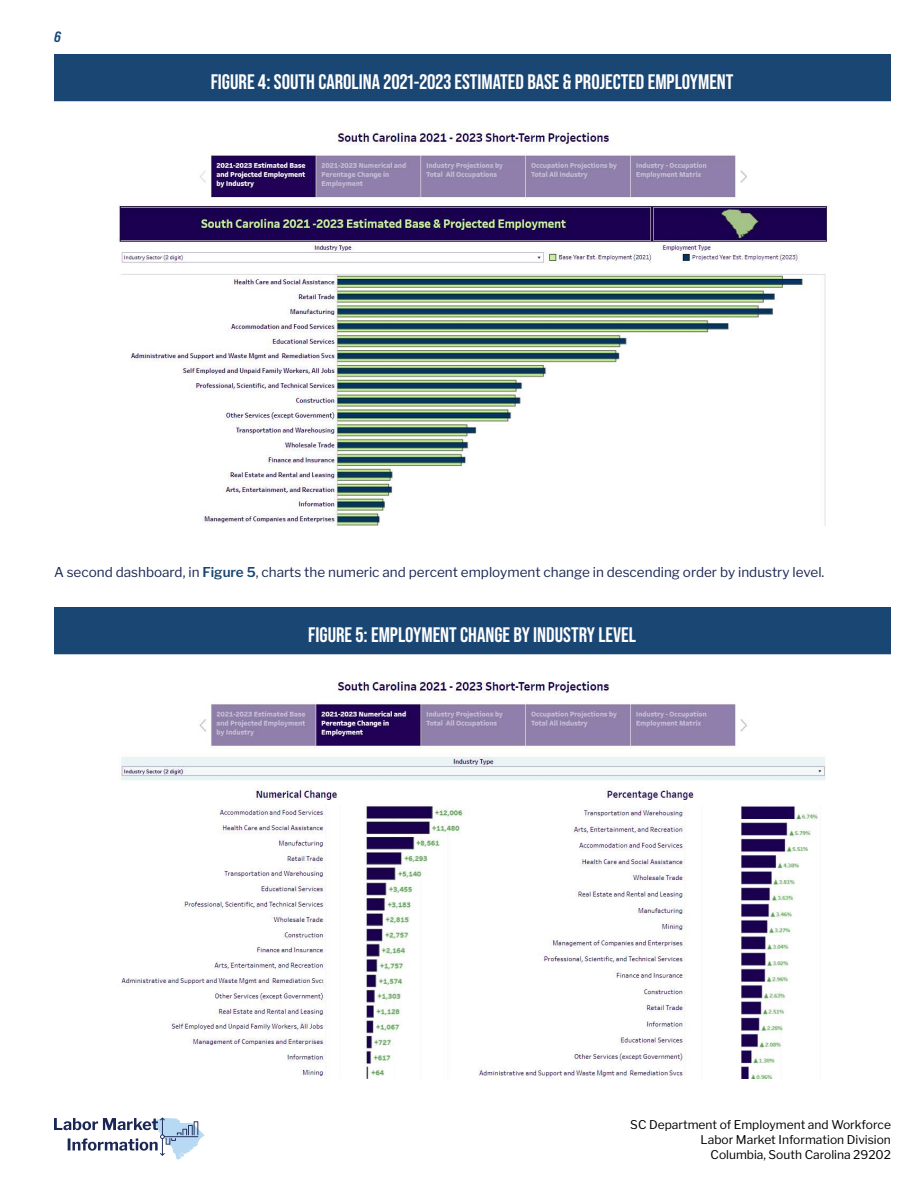
<style>
.page{position:relative;width:918px;height:1188px;background:#fff}
.page>*{position:absolute;margin:0;border:0;box-sizing:border-box;transform-origin:0 0}
.t1{font:700 21px "Bebas Neue Pro";color:#fff}
.t2{font:15px "Bebas Neue Pro Sm E Bd It";color:#184674}
.Copy{font:13.5px "Libre Franklin";color:#1b2754}
.t3{font:12px "Libre Franklin";color:#000}
.s1{font-weight:600;color:#184674}
</style>
<div class="page">
<svg style="left:54px;top:1118px;width:151px;height:42px"></svg>
<img style="left:118px;top:129px;width:712px;height:397px">
<div style="left:54px;top:55px;width:836px;height:47px;background:#1a4674"></div>
<hr style="left:890px;top:56px;width:1px;height:45px;background:#194675">
<hr style="left:54px;top:54px;width:837px;height:2px;background:#184674">
<hr style="left:54px;top:101px;width:837px;height:2px;background:#fff">
<img style="left:121px;top:682px;width:704px;height:397px">
<div style="left:54px;top:608px;width:836px;height:47px;background:#1a4674"></div>
<hr style="left:890px;top:609px;width:1px;height:45px;background:#194675">
<hr style="left:54px;top:607px;width:837px;height:2px;background:#184674">
<hr style="left:54px;top:654px;width:837px;height:2px;background:#fff">
<p class="t2" style="left:54px;top:28px;width:8px">6</p>
<p class="t1" style="left:211px;top:70px;width:524px">FIGURE 4: SOUTH CAROLINA 2021-2023 ESTIMATED BASE &amp; PROJECTED EMPLOYMENT</p>
<p class="Copy" style="left:54px;top:564px;width:771px">A second dashboard, in <span class="s1">Figure 5</span>, charts the numeric and percent employment change in descending order by industry level.</p>
<p class="t1" style="left:308px;top:623px;width:329px">FIGURE 5: EMPLOYMENT CHANGE BY INDUSTRY LEVEL</p>
<p class="t3" style="left:630px;top:1118px;width:262px">SC Department of Employment and Workforce</p>
<p class="t3" style="left:701px;top:1133px;width:192px">Labor Market Information Division</p>
<p class="t3" style="left:711px;top:1148px;width:182px">Columbia, South Carolina 29202</p>
</div>
